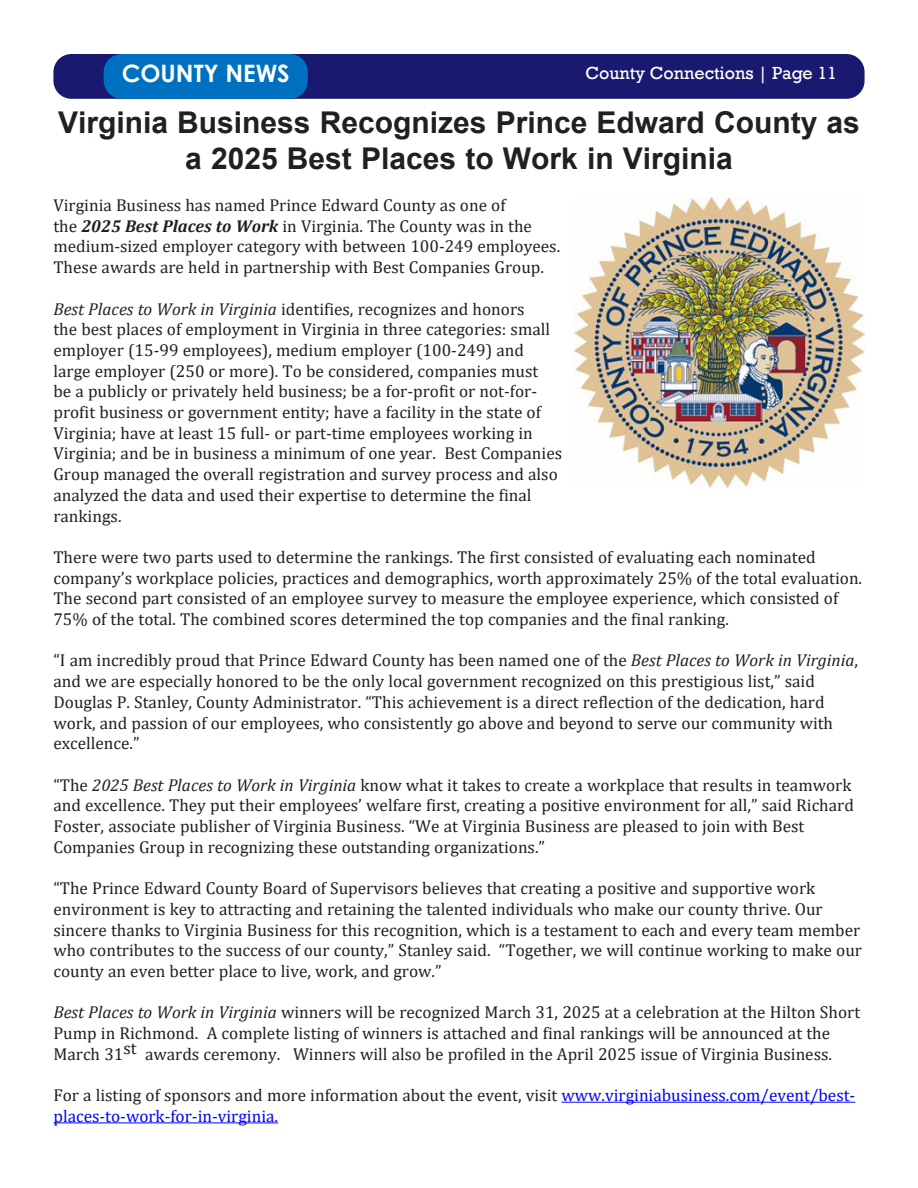
<style>
.page{position:relative;width:918px;height:1188px;background:#fff}
.page>*{position:absolute;margin:0;border:0;box-sizing:border-box;transform-origin:0 0}
.t1{font:700 30px/36px "Arial";color:#231f20;text-align:center}
.t2{font:700 24px "Century Gothic";color:#fff}
.t3{font:18px "Rockwell";color:#fff}
.Plain_Text{font:17.25px/20.7px "Cambria";color:#231f20}
.t4{font:17.25px/20.7px "Cambria";color:#00f}
.s1{font-weight:700;font-style:italic}
.s2{font-style:italic}
.s3{color:#231f20}
</style>
<div class="page">
<div style="left:53px;top:54px;width:812px;height:45px;background:#191970;border-radius:18px"></div>
<div style="left:104px;top:54px;width:204px;height:45px;background:#0070c0;border-radius:18px"></div>
<hr style="left:561px;top:1102px;width:294px;height:1px;background:#00f">
<hr style="left:53px;top:1122px;width:225px;height:1px;background:#00f">
<img style="left:575px;top:198px;width:290px;height:290px">
<p class="t2" style="left:122px;top:55px;width:170px">COUNTY NEWS</p>
<p class="t3" style="left:585px;top:62px;width:253px">County Connections | Page 11</p>
<p class="t1" style="left:58px;top:105px;width:803px">Virginia Business Recognizes Prince Edward County as a 2025 Best Places to Work in Virginia</p>
<p class="Plain_Text" style="left:53px;top:195px;width:508px">Virginia Business has named Prince Edward County as one of<br>the <span class="s1">2025 Best Places to Work</span> in Virginia. The County was in the medium-sized employer category with between 100-249 employees.<br>These awards are held in partnership with Best Companies Group.</p>
<p class="Plain_Text" style="left:53px;top:298px;width:510px"><span class="s2">Best Places to Work in Virginia</span> identifies, recognizes and honors<br>the best places of employment in Virginia in three categories: small employer (15-99 employees), medium employer (100-249) and large employer (250 or more). To be considered, companies must<br>be a publicly or privately held business; be a for-profit or not-for&shy;profit business or government entity; have a facility in the state of Virginia; have at least 15 full- or part-time employees working in Virginia; and be in business a minimum of one year. Best Companies Group managed the overall registration and survey process and also analyzed the data and used their expertise to determine the final rankings.</p>
<p class="Plain_Text" style="left:53px;top:547px;width:810px">There were two parts used to determine the rankings. The first consisted of evaluating each nominated company’s workplace policies, practices and demographics, worth approximately 25% of the total evaluation.<br>The second part consisted of an employee survey to measure the employee experience, which consisted of 75% of the total. The combined scores determined the top companies and the final ranking.</p>
<p class="Plain_Text" style="left:53px;top:650px;width:806px">“I am incredibly proud that Prince Edward County has been named one of the <span class="s2">Best Places to Work in Virginia</span>, and we are especially honored to be the only local government recognized on this prestigious list,” said Douglas P. Stanley, County Administrator. “This achievement is a direct reflection of the dedication, hard work, and passion of our employees, who consistently go above and beyond to serve our community with excellence.”</p>
<p class="Plain_Text" style="left:53px;top:774px;width:802px">“The <span class="s2">2025 Best Places to Work in Virginia</span> know what it takes to create a workplace that results in teamwork and excellence. They put their employees’ welfare first, creating a positive environment for all,” said Richard Foster, associate publisher of Virginia Business. “We at Virginia Business are pleased to join with Best Companies Group in recognizing these outstanding organizations.”</p>
<p class="Plain_Text" style="left:53px;top:878px;width:810px">“The Prince Edward County Board of Supervisors believes that creating a positive and supportive work environment is key to attracting and retaining the talented individuals who make our county thrive. Our sincere thanks to Virginia Business for this recognition, which is a testament to each and every team member who contributes to the success of our county,” Stanley said. “Together, we will continue working to make our county an even better place to live, work, and grow.”</p>
<p class="Plain_Text" style="left:53px;top:1002px;width:808px"><span class="s2">Best Places to Work in Virginia</span> winners will be recognized March 31, 2025 at a celebration at the Hilton Short<br>Pump in Richmond. A complete listing of winners is attached and final rankings will be announced at the<br>March 31st awards ceremony. Winners will also be profiled in the April 2025 issue of Virginia Business.</p>
<p class="t4" style="left:53px;top:1085px;width:803px"><span class="s3">For a listing of sponsors and more information about the event, visit</span> www.virginiabusiness.com/event/best&shy;places-to-work-for-in-virginia.</p>
</div>
